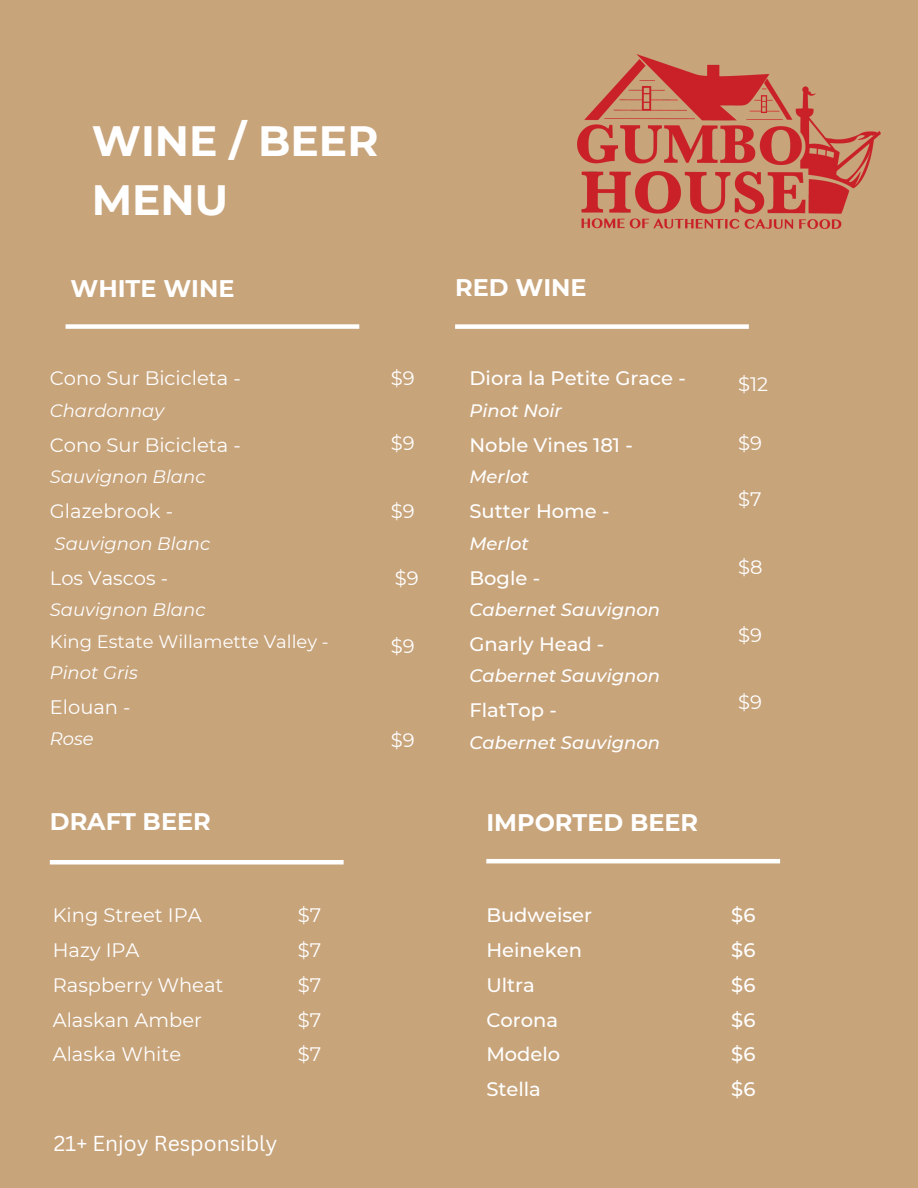
<style>
.page{position:relative;width:918px;height:1188px;background:#c8a47b}
.page>*{position:absolute;margin:0;border:0;box-sizing:border-box;transform-origin:0 0}
.t1{font:700 42.3px/58.5px "Montserrat";color:#fff}
.t2{font:700 24px "Montserrat";color:#fff}
.t3{font:21px "Canva Sans";color:#fff}
.t4{font:19.5px/34.8px "Montserrat";color:#fff}
.t5{font:500 19.5px/34.8px "Montserrat";color:#fff}
.t6{font:italic 500 18px "Montserrat";color:#fff}
.t7{font:italic 18px "Montserrat";color:#fff}
.t8{font:18px "Montserrat";color:#fff}
</style>
<div class="page">
<img style="left:577px;top:54px;width:303px;height:175px">
<div style="left:455px;top:324px;width:294px;height:5px;background:#fff"></div>
<div style="left:66px;top:324px;width:293px;height:5px;background:#fff"></div>
<hr style="left:486px;top:859px;width:294px;height:4px;background:#fff">
<div style="left:50px;top:860px;width:294px;height:5px;background:#fff"></div>
<p class="t1" style="left:92px;top:112px;width:288px">WINE / BEER<br>MENU</p>
<p class="t2" style="left:70px;top:274px;width:166px">WHITE WINE</p>
<p class="t4" style="left:50px;top:361px;width:192px">Cono Sur Bicicleta -</p>
<p class="t7" style="left:50px;top:400px;width:116px">Chardonnay</p>
<p class="t4" style="left:50px;top:427px;width:192px">Cono Sur Bicicleta -</p>
<p class="t7" style="left:50px;top:466px;width:157px">Sauvignon Blanc</p>
<p class="t4" style="left:50px;top:494px;width:125px">Glazebrook -</p>
<p class="t7" style="left:55px;top:532px;width:157px">Sauvignon Blanc</p>
<p class="t4" style="left:50px;top:560px;width:120px">Los Vascos -</p>
<p class="t7" style="left:50px;top:599px;width:157px">Sauvignon Blanc</p>
<p class="t8" style="left:50px;top:630px;width:280px">King Estate Willamette Valley -</p>
<p class="t7" style="left:50px;top:662px;width:90px">Pinot Gris</p>
<h4 class="t4" style="left:50px;top:690px;width:82px">Elouan -</h4>
<h3 class="t7" style="left:50px;top:728px;width:45px">Rose</h3>
<h3 class="t2" style="left:50px;top:807px;width:162px">DRAFT BEER</h3>
<h4 class="t4" style="left:391px;top:360px;width:25px">$9</h4>
<h4 class="t4" style="left:391px;top:426px;width:25px">$9</h4>
<h4 class="t4" style="left:391px;top:493px;width:25px">$9</h4>
<h4 class="t4" style="left:395px;top:561px;width:25px">$9</h4>
<h4 class="t4" style="left:391px;top:629px;width:25px">$9</h4>
<h4 class="t4" style="left:391px;top:723px;width:25px">$9</h4>
<h3 class="t4" style="left:53px;top:898px;width:172px">King Street IPA<br>Hazy IPA<br>Raspberry Wheat<br>Alaskan Amber<br>Alaska White</h3>
<h4 class="t4" style="left:298px;top:898px;width:25px;text-align:justify">$7 $7 $7 $7 $7</h4>
<h2 class="t3" style="left:54px;top:1129px;width:225px">21+ Enjoy Responsibly</h2>
<h2 class="t2" style="left:455px;top:272px;width:133px">RED WINE</h2>
<p class="t5" style="left:469px;top:361px;width:218px">Diora la Petite Grace -</p>
<p class="t6" style="left:469px;top:400px;width:94px">Pinot Noir</p>
<p class="t5" style="left:469px;top:427px;width:165px">Noble Vines 181 -</p>
<p class="t6" style="left:469px;top:466px;width:61px">Merlot</p>
<p class="t5" style="left:469px;top:494px;width:142px">Sutter Home -</p>
<p class="t6" style="left:469px;top:532px;width:61px">Merlot</p>
<p class="t5" style="left:469px;top:560px;width:72px">Bogle -</p>
<p class="t6" style="left:469px;top:599px;width:192px">Cabernet Sauvignon</p>
<p class="t5" style="left:469px;top:627px;width:136px">Gnarly Head -</p>
<p class="t6" style="left:469px;top:665px;width:192px">Cabernet Sauvignon</p>
<p class="t5" style="left:469px;top:693px;width:89px">FlatTop -</p>
<p class="t6" style="left:469px;top:731px;width:192px">Cabernet Sauvignon</p>
<h2 class="t2" style="left:486px;top:808px;width:213px">IMPORTED BEER</h2>
<h4 class="t4" style="left:738px;top:366px;width:32px">$12</h4>
<h4 class="t4" style="left:738px;top:426px;width:25px">$9</h4>
<h4 class="t4" style="left:738px;top:482px;width:25px">$7</h4>
<h4 class="t4" style="left:738px;top:550px;width:26px">$8</h4>
<h4 class="t4" style="left:738px;top:617px;width:25px">$9</h4>
<h2 class="t4" style="left:738px;top:685px;width:25px">$9</h2>
<h4 class="t5" style="left:486px;top:898px;width:107px">Budweiser<br>Heineken<br>Ultra<br>Corona<br>Modelo<br>Stella</h4>
<h4 class="t5" style="left:731px;top:898px;width:26px;text-align:justify">$6 $6 $6 $6 $6 $6</h4>
</div>
